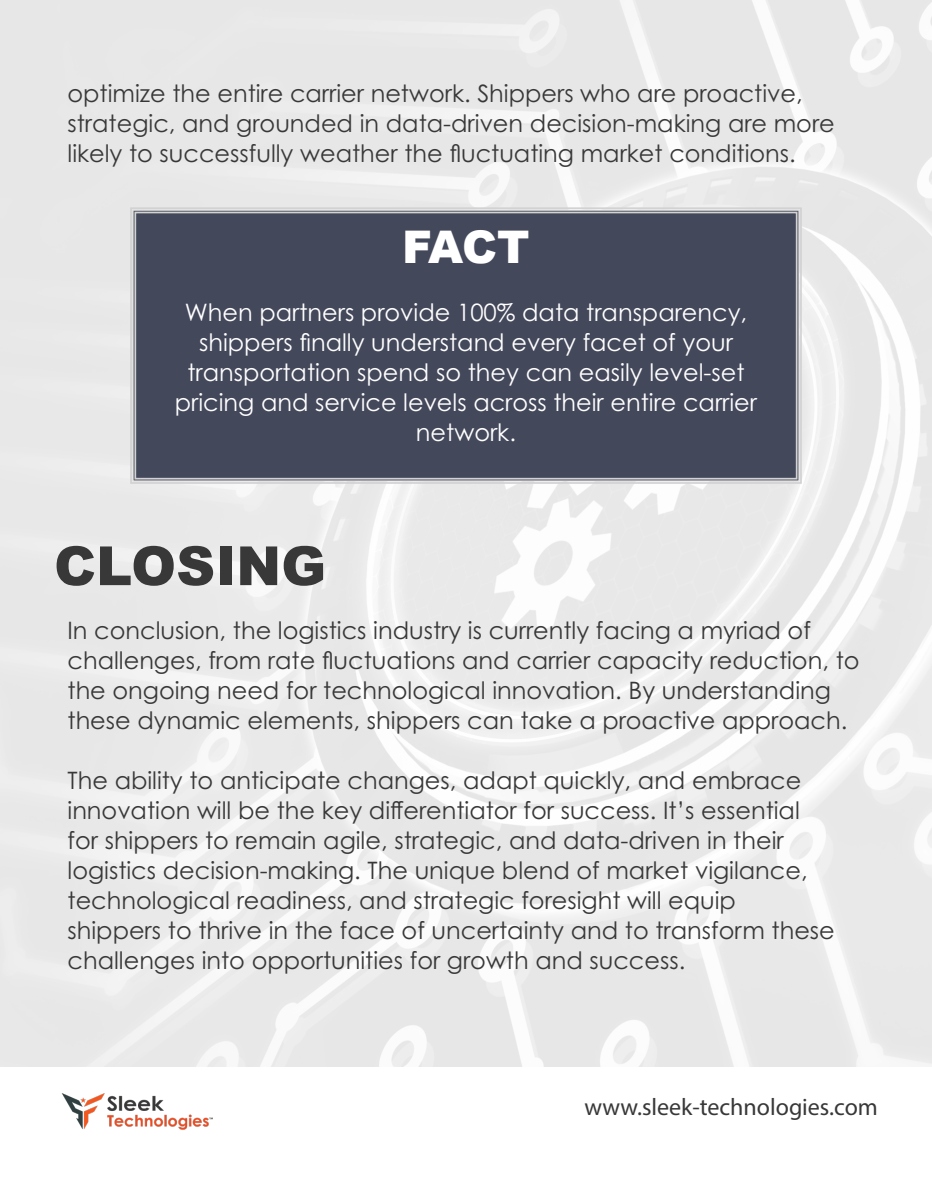
<style>
.page{position:relative;width:932px;height:1188px;background:#fff}
.page>*{position:absolute;margin:0;border:0;box-sizing:border-box;transform-origin:0 0}
.t1{font:900 54px "Arial";color:#383838}
.t2{font:900 45px "Arial";color:#fff}
.t3{font:24px/30px "Century Gothic Pro";color:#383838}
.t4{font:24px/30px "Century Gothic Pro";color:#fff;text-align:center}
.t5{font:24px "Myriad Pro";color:#383838}
</style>
<div class="page">
<div style="left:129px;top:207px;width:673px;height:278px;background:#44485b"></div>
<div style="left:134px;top:212px;width:663px;height:268px;border:2px solid #d2d2d2"></div>
<img style="left:61px;top:1093px;width:152px;height:37px">
<p class="t3" style="left:68px;top:78px;width:768px">optimize the entire carrier network. Shippers who are proactive, strategic, and grounded in data-driven decision-making are more likely to successfully weather the fluctuating market conditions.</p>
<p class="t2" style="left:402px;top:214px;width:129px">FACT</p>
<p class="t4" style="left:175px;top:297px;width:583px">When partners provide 100% data transparency, shippers finally understand every facet of your transportation spend so they can easily level-set pricing and service levels across their entire carrier network.</p>
<p class="t1" style="left:54px;top:527px;width:274px">CLOSING</p>
<p class="t3" style="left:68px;top:615px;width:793px">In conclusion, the logistics industry is currently facing a myriad of challenges, from rate fluctuations and carrier capacity reduction, to the ongoing need for technological innovation. By understanding these dynamic elements, shippers can take a proactive approach.</p>
<p class="t3" style="left:68px;top:765px;width:768px">The ability to anticipate changes, adapt quickly, and embrace innovation will be the key differentiator for success. It’s essential for shippers to remain agile, strategic, and data-driven in their logistics decision-making. The unique blend of market vigilance, technological readiness, and strategic foresight will equip shippers to thrive in the face of uncertainty and to transform these challenges into opportunities for growth and success.</p>
<p class="t5" style="left:584px;top:1092px;width:295px">www.sleek-technologies.com</p>
</div>
